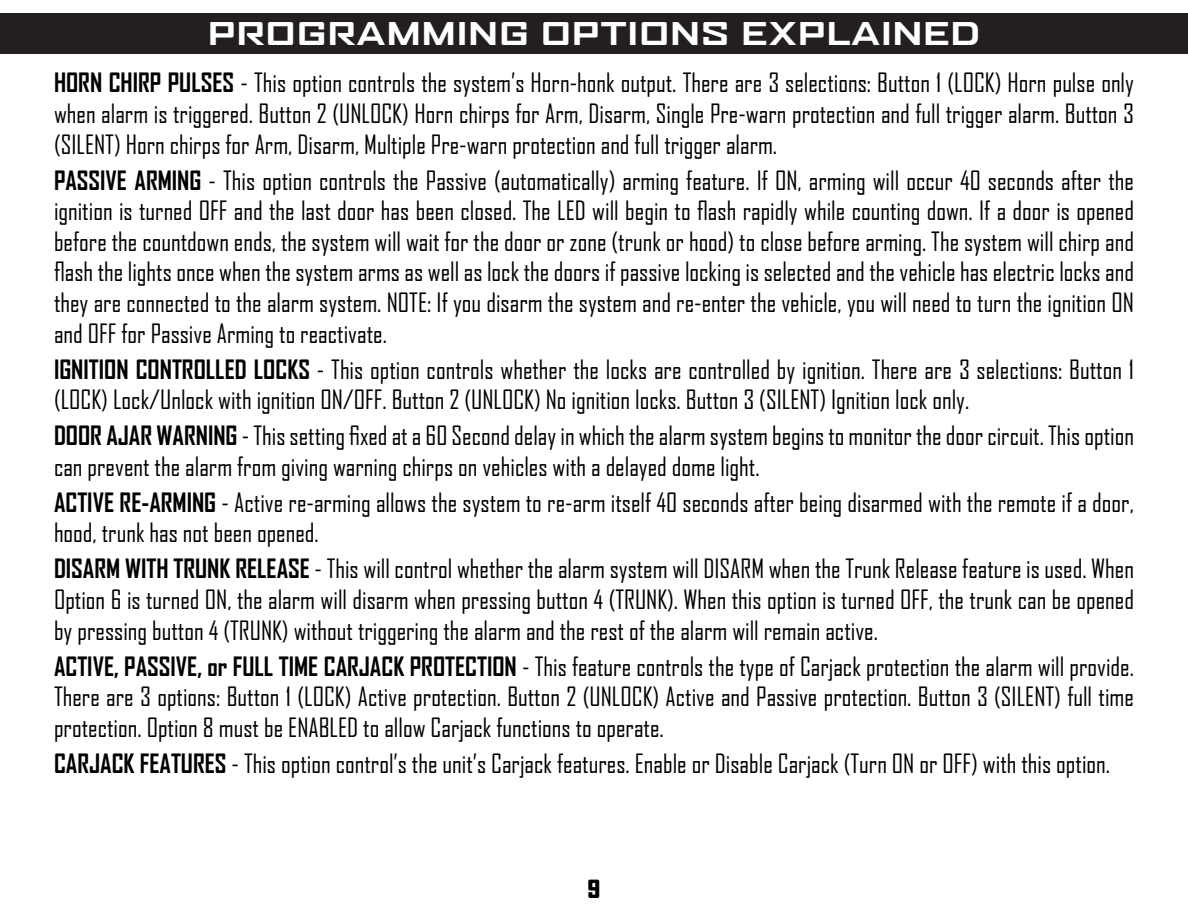
<style>
.page{position:relative;width:1188px;height:918px;background:#fff}
.page>*{position:absolute;margin:0;border:0;box-sizing:border-box;transform-origin:0 0}
.Page_Header{font:700 expanded 30px "Agency FB";color:#fff}
.Body{font:25.5px/30.6px "Agency FB";color:#000;text-align:justify}
.t1{font:24px "Agency FB Black";color:#000}
.s1{font-weight:700}
</style>
<div class="page">
<div style="left:0;top:14px;width:1188px;height:40px;background:#231f20"></div>
<p class="Page_Header" style="left:207px;top:15px;width:775px">PROGRAMMING OPTIONS EXPLAINED</p>
<p class="Body" style="left:54px;top:67px;width:1082px"><span class="s1">HORN CHIRP PULSES</span> - This option controls the system’s Horn-honk output. There are 3 selections: Button 1 (LOCK) Horn pulse only when alarm is triggered. Button 2 (UNLOCK) Horn chirps for Arm, Disarm, Single Pre-warn protection and full trigger alarm. Button 3 (SILENT) Horn chirps for Arm, Disarm, Multiple Pre-warn protection and full trigger alarm.</p>
<p class="Body" style="left:54px;top:164px;width:1082px"><span class="s1">PASSIVE ARMING</span> - This option controls the Passive (automatically) arming feature. If ON, arming will occur 40 seconds after the ignition is turned OFF and the last door has been closed. The LED will begin to flash rapidly while counting down. If a door is opened before the countdown ends, the system will wait for the door or zone (trunk or hood) to close before arming. The system will chirp and flash the lights once when the system arms as well as lock the doors if passive locking is selected and the vehicle has electric locks and they are connected to the alarm system. NOTE: If you disarm the system and re-enter the vehicle, you will need to turn the ignition ON and OFF for Passive Arming to reactivate.</p>
<p class="Body" style="left:54px;top:353px;width:1082px"><span class="s1">IGNITION CONTROLLED LOCKS</span> - This option controls whether the locks are controlled by ignition. There are 3 selections: Button 1 (LOCK) Lock/Unlock with ignition ON/OFF. Button 2 (UNLOCK) No ignition locks. Button 3 (SILENT) Ignition lock only.</p>
<p class="Body" style="left:54px;top:420px;width:1082px"><span class="s1">DOOR AJAR WARNING</span> - This setting fixed at a 60 Second delay in which the alarm system begins to monitor the door circuit. This option can prevent the alarm from giving warning chirps on vehicles with a delayed dome light.</p>
<p class="Body" style="left:54px;top:486px;width:1081px"><span class="s1">ACTIVE RE-ARMING</span> - Active re-arming allows the system to re-arm itself 40 seconds after being disarmed with the remote if a door, hood, trunk has not been opened.</p>
<p class="Body" style="left:54px;top:553px;width:1082px"><span class="s1">DISARM WITH TRUNK RELEASE</span> - This will control whether the alarm system will DISARM when the Trunk Release feature is used. When Option 6 is turned ON, the alarm will disarm when pressing button 4 (TRUNK). When this option is turned OFF, the trunk can be opened by pressing button 4 (TRUNK) without triggering the alarm and the rest of the alarm will remain active.</p>
<p class="Body" style="left:54px;top:650px;width:1081px"><span class="s1">ACTIVE, PASSIVE, or FULL TIME CARJACK PROTECTION</span> - This feature controls the type of Carjack protection the alarm will provide.<br>There are 3 options: Button 1 (LOCK) Active protection. Button 2 (UNLOCK) Active and Passive protection. Button 3 (SILENT) full time protection. Option 8 must be ENABLED to allow Carjack functions to operate.</p>
<p class="Body" style="left:54px;top:747px;width:1058px"><span class="s1">CARJACK FEATURES</span> - This option control’s the unit’s Carjack features. Enable or Disable Carjack (Turn ON or OFF) with this option.</p>
<p class="t1" style="left:588px;top:875px;width:14px">9</p>
</div>
